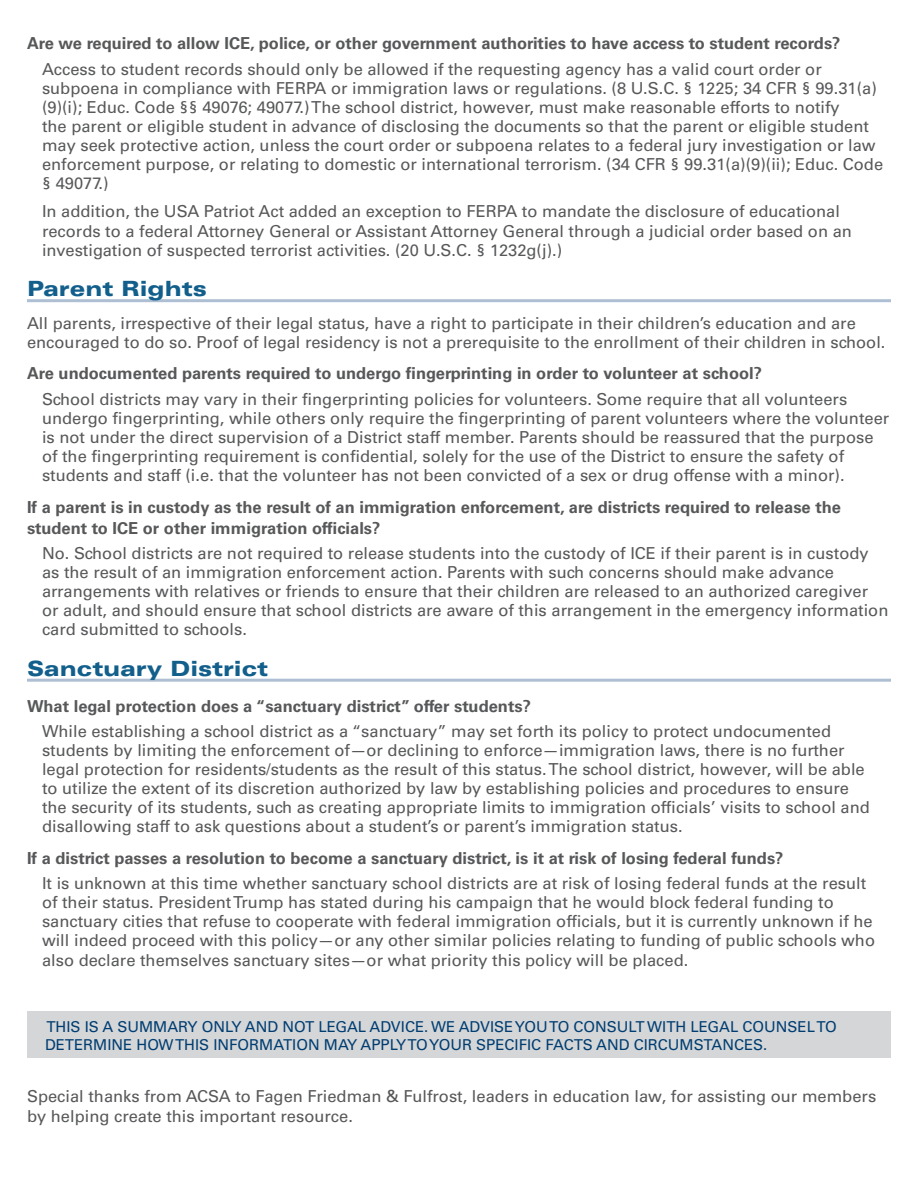
<style>
.page{position:relative;width:918px;height:1188px;background:#fff}
.page>*{position:absolute;margin:0;border:0;box-sizing:border-box;transform-origin:0 0}
.Heading{font:900 expanded 21px "Univers LT Std";color:#125f8c}
.Body__Answer{font:16.5px/19.2px "Univers LT Std";color:#57585a}
.Question{font:700 16.5px/21px "Univers LT Std";color:#57585a}
.t1{font:15px/18px "Univers LT Std";color:#003d71}
</style>
<div class="page">
<div style="left:27px;top:1012px;width:864px;height:46px;background:#d5d6d8"></div>
<hr style="left:27px;top:299px;width:864px;height:3px;background:#afbfd3">
<hr style="left:27px;top:679px;width:864px;height:3px;background:#afbfd3">
<p class="Question" style="left:27px;top:33px;width:815px">Are we required to allow ICE, police, or other government authorities to have access to student records?</p>
<p class="Body__Answer" style="left:42px;top:59px;width:843px">Access to student records should only be allowed if the requesting agency has a valid court order or subpoena in compliance with FERPA or immigration laws or regulations. (8 U.S.C. § 1225; 34 CFR § 99.31(a) (9)(i); Educ. Code §§ 49076; 49077.) The school district, however, must make reasonable efforts to notify<br>the parent or eligible student in advance of disclosing the documents so that the parent or eligible student may seek protective action, unless the court order or subpoena relates to a federal jury investigation or law enforcement purpose, or relating to domestic or international terrorism. (34 CFR § 99.31(a)(9)(ii); Educ. Code § 49077.)</p>
<p class="Body__Answer" style="left:42px;top:202px;width:811px">In addition, the USA Patriot Act added an exception to FERPA to mandate the disclosure of educational records to a federal Attorney General or Assistant Attorney General through a judicial order based on an investigation of suspected terrorist activities. (20 U.S.C. § 1232g(j).)</p>
<p class="Heading" style="left:27px;top:276px;width:181px">Parent Rights</p>
<p class="Body__Answer" style="left:27px;top:313px;width:860px">All parents, irrespective of their legal status, have a right to participate in their children’s education and are encouraged to do so. Proof of legal residency is not a prerequisite to the enrollment of their children in school.</p>
<p class="Question" style="left:27px;top:363px;width:737px">Are undocumented parents required to undergo fingerprinting in order to volunteer at school?</p>
<p class="Body__Answer" style="left:42px;top:389px;width:849px">School districts may vary in their fingerprinting policies for volunteers. Some require that all volunteers undergo fingerprinting, while others only require the fingerprinting of parent volunteers where the volunteer is not under the direct supervision of a District staff member. Parents should be reassured that the purpose of the fingerprinting requirement is confidential, solely for the use of the District to ensure the safety of students and staff (i.e. that the volunteer has not been convicted of a sex or drug offense with a minor).</p>
<p class="Question" style="left:27px;top:496px;width:816px">If a parent is in custody as the result of an immigration enforcement, are districts required to release the student to ICE or other immigration officials?</p>
<p class="Body__Answer" style="left:42px;top:543px;width:848px">No. School districts are not required to release students into the custody of ICE if their parent is in custody as the result of an immigration enforcement action. Parents with such concerns should make advance arrangements with relatives or friends to ensure that their children are released to an authorized caregiver or adult, and should ensure that school districts are aware of this arrangement in the emergency information card submitted to schools.</p>
<p class="Heading" style="left:27px;top:656px;width:243px">Sanctuary District</p>
<p class="Question" style="left:27px;top:696px;width:505px">What legal protection does a “sanctuary district” offer students?</p>
<p class="Body__Answer" style="left:42px;top:721px;width:829px">While establishing a school district as a “sanctuary” may set forth its policy to protect undocumented students by limiting the enforcement of—or declining to enforce—immigration laws, there is no further legal protection for residents/students as the result of this status. The school district, however, will be able to utilize the extent of its discretion authorized by law by establishing policies and procedures to ensure the security of its students, such as creating appropriate limits to immigration officials’ visits to school and disallowing staff to ask questions about a student’s or parent’s immigration status.</p>
<p class="Question" style="left:27px;top:848px;width:758px">If a district passes a resolution to become a sanctuary district, is it at risk of losing federal funds?</p>
<p class="Body__Answer" style="left:42px;top:874px;width:835px">It is unknown at this time whether sanctuary school districts are at risk of losing federal funds at the result of their status. President Trump has stated during his campaign that he would block federal funding to sanctuary cities that refuse to cooperate with federal immigration officials, but it is currently unknown if he will indeed proceed with this policy—or any other similar policies relating to funding of public schools who also declare themselves sanctuary sites—or what priority this policy will be placed.</p>
<p class="t1" style="left:45px;top:1017px;width:793px">THIS IS A SUMMARY ONLY AND NOT LEGAL ADVICE. WE ADVISE YOU TO CONSULT WITH LEGAL COUNSEL TO<br>DETERMINE HOW THIS INFORMATION MAY APPLY TO YOUR SPECIFIC FACTS AND CIRCUMSTANCES.</p>
<p class="Body__Answer" style="left:27px;top:1087px;width:851px">Special thanks from ACSA to Fagen Friedman &amp; Fulfrost, leaders in education law, for assisting our members by helping create this important resource.</p>
</div>
